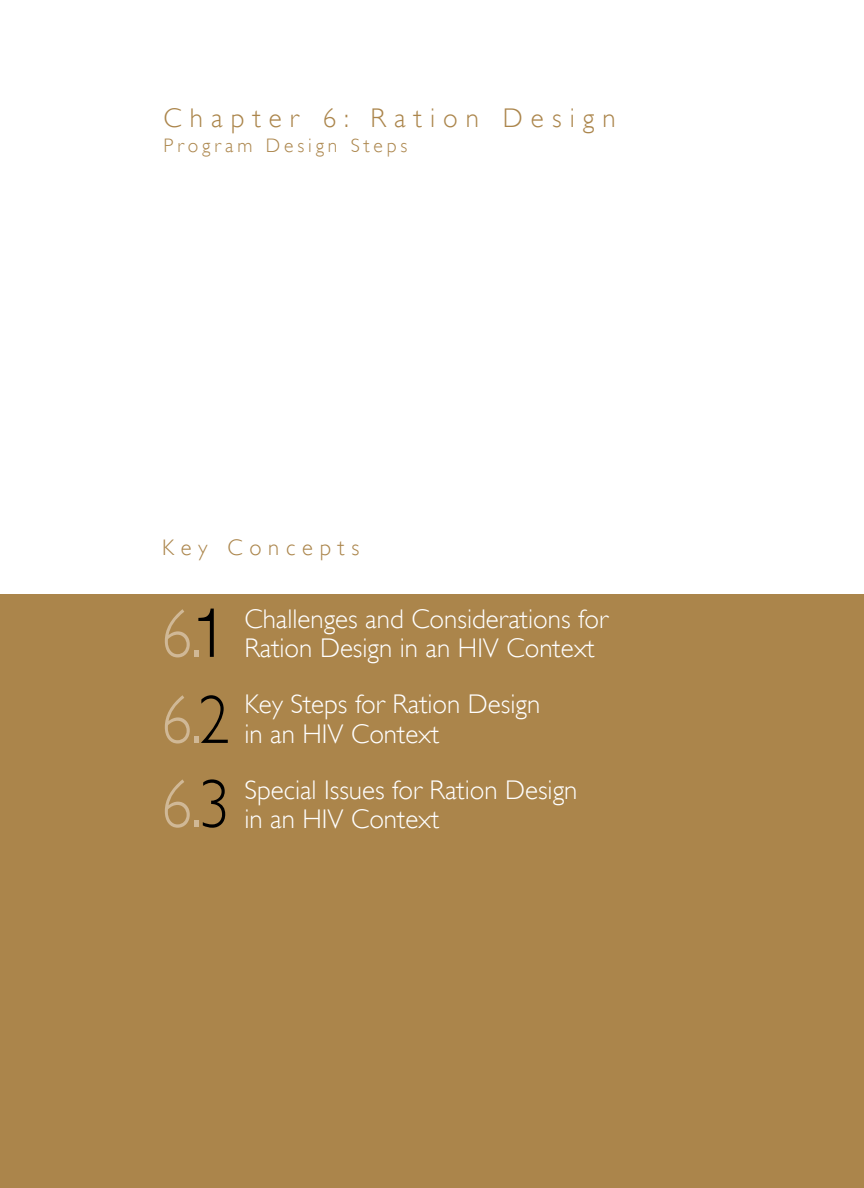
<style>
.page{position:relative;width:864px;height:1188px;background:#fff}
.page>*{position:absolute;margin:0;border:0;box-sizing:border-box;transform-origin:0 0}
.t1{font:300 69px/85.1px "Gill Sans";color:#d0b896;text-align:justify;scale:.9 1}
.t2{font:300 27px/29.2px "Gill Sans";color:#fff}
.t3{font:300 27px "Gill Sans";letter-spacing:.3em;color:#ab854b}
.t4{font:300 22.5px "Gill Sans";letter-spacing:.3em;color:#ab854b}
.t5{font:300 19.5px "Gill Sans";letter-spacing:.2em;color:#ab854b}
.s1{font-family:"Helvetica Neue";color:#000}
.s2{color:#000}
</style>
<div class="page">
<div style="left:0;top:594px;width:864px;height:594px;background:#ab854b"></div>
<p class="t3" style="left:164px;top:102px;width:454px">Chapter 6: Ration Design</p>
<p class="t5" style="left:164px;top:134px;width:246px">Program Design Steps</p>
<p class="t4" style="left:162px;top:535px;width:199px">Key Concepts</p>
<h1 class="t1" style="left:161px;top:591px;width:78px">6 .<span class="s1">1<br></span>6 .<span class="s2">2<br></span>6 .<span class="s2">3</span></h1>
<p class="t2" style="left:244px;top:604px;width:365px">Challenges and Considerations for<br>Ration Design in an HIV Context</p>
<p class="t2" style="left:244px;top:690px;width:297px">Key Steps for Ration Design in an HIV Context</p>
<p class="t2" style="left:244px;top:775px;width:335px">Special Issues for Ration Design in an HIV Context</p>
</div>
